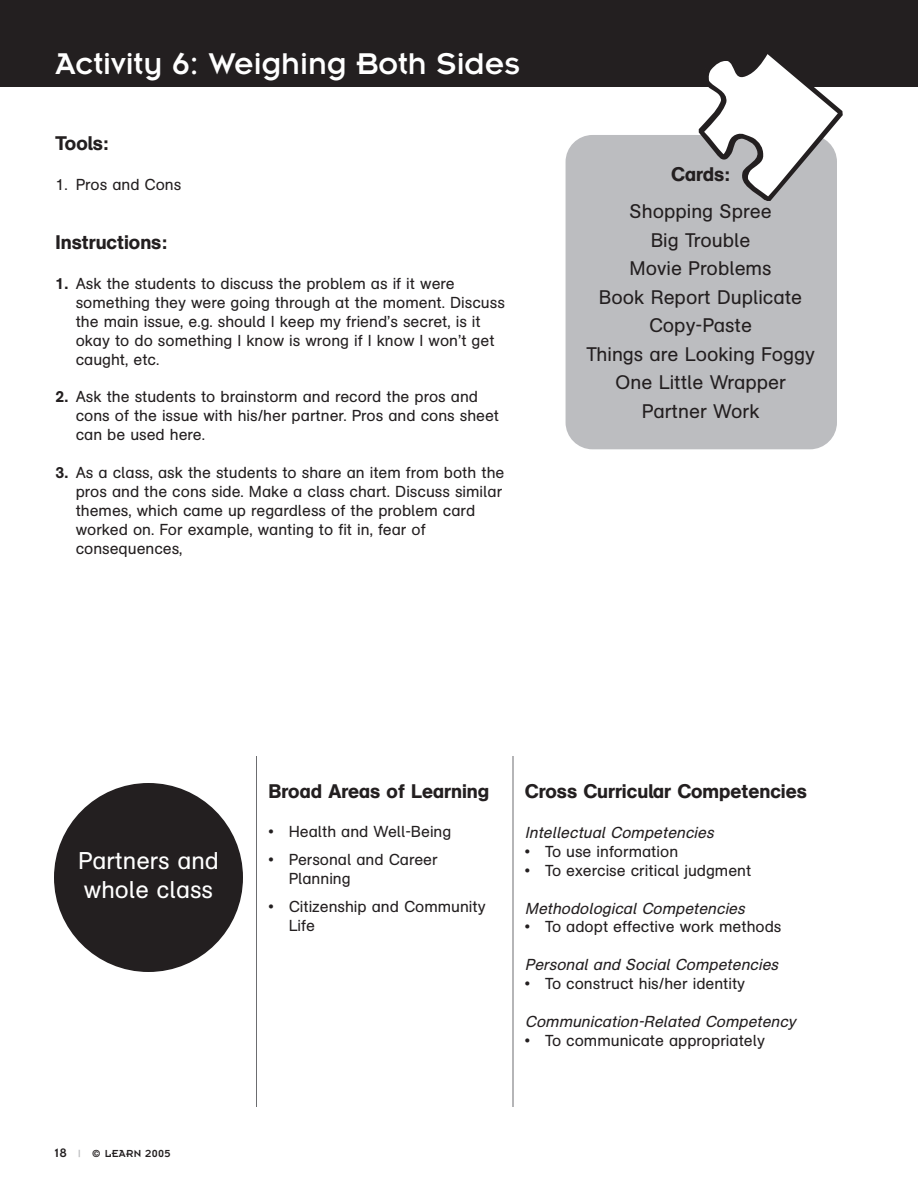
<style>
.page{position:relative;width:918px;height:1188px;background:#fff}
.page>*{position:absolute;margin:0;border:0;box-sizing:border-box;transform-origin:0 0}
.t1{font:33px "Insignia";color:#fff}
.t2{font:24px/28.8px "AG Schoolbook Regular A";color:#fff}
.t3{font:19.5px/28.5px "AG Schoolbook Regular A";color:#231f20;text-align:center}
.t4{font:19.5px "AG Schoolbook Medium A";color:#231f20}
.t5{font:15.75px/18.9px "AG Schoolbook Regular A";color:#231f20}
.t6{font:italic 15.75px "AG Schoolbook Regular A";color:#231f20}
.t7{font:11.25px "Insignia";letter-spacing:.025em;color:#231f20}
.s1{font-family:"AG Schoolbook Medium A"}
.s2{font-size:13.5px}
.s3{color:#bcbdc0}
</style>
<div class="page">
<div style="left:0;top:0;width:918px;height:86px;background:#231f20"></div>
<div style="left:566px;top:135px;width:271px;height:314px;background:#bcbdc0;border-radius:27px"></div>
<svg style="left:699px;top:54px;width:144px;height:147px"></svg>
<div style="left:54px;top:783px;width:189px;height:189px;background:#231f20;border-radius:50%"></div>
<hr style="left:256px;top:756px;width:1px;height:351px;background:#6c6d70">
<hr style="left:513px;top:756px;width:1px;height:351px;background:#6c6d70">
<h1 class="t1" style="left:56px;top:53px;width:466px">Activity 6: Weighing Both Sides</h1>
<p class="t4" style="left:56px;top:136px;width:55px">Tools:</p>
<p class="t5" style="left:56px;top:176px;width:127px">1. Pros and Cons</p>
<p class="t4" style="left:56px;top:235px;width:113px">Instructions:</p>
<p class="t5" style="left:76px;top:275px;width:431px;text-indent:-20px"><span class="s1">1.</span> Ask the students to discuss the problem as if it were something they were going through at the moment. Discuss the main issue, e.g. should I keep my friend’s secret, is it okay to do something I know is wrong if I know I won’t get caught, etc.</p>
<p class="t5" style="left:76px;top:389px;width:425px;text-indent:-20px"><span class="s1">2.</span> Ask the students to brainstorm and record the pros and cons of the issue with his/her partner. Pros and cons sheet can be used here.</p>
<p class="t5" style="left:76px;top:464px;width:430px;text-indent:-20px"><span class="s1">3.</span> As a class, ask the students to share an item from both the pros and the cons side. Make a class chart. Discuss similar themes, which came up regardless of the problem card worked on. For example, wanting to fit in, fear of consequences,</p>
<p class="t4" style="left:671px;top:167px;width:60px">Cards:</p>
<p class="t3" style="left:586px;top:199px;width:230px">Shopping Spree<br>Big Trouble<br>Movie Problems<br>Book Report Duplicate<br>Copy-Paste<br>Things are Looking Foggy<br>One Little Wrapper<br>Partner Work</p>
<h2 class="t2" style="left:78px;top:849px;width:142px">Partners and whole class</h2>
<p class="t7" style="left:55px;top:1150px;width:117px"><span class="s2">18</span> <span class="s3">|</span> © LEARN 2005</p>
<p class="t4" style="left:268px;top:784px;width:222px">Broad Areas of Learning</p>
<p class="t5" style="left:268px;top:823px;width:184px">• Health and Well-Being</p>
<p class="t5" style="left:289px;top:851px;width:150px;text-indent:-20px">• Personal and Career<br>Planning</p>
<p class="t5" style="left:289px;top:898px;width:199px;text-indent:-20px">• Citizenship and Community<br>Life</p>
<p class="t4" style="left:525px;top:784px;width:284px">Cross Curricular Competencies</p>
<p class="t6" style="left:525px;top:827px;width:193px">Intellectual Competencies</p>
<p class="t5" style="left:525px;top:843px;width:155px">• To use information</p>
<p class="t5" style="left:525px;top:862px;width:228px">• To exercise critical judgment</p>
<p class="t6" style="left:525px;top:902px;width:224px">Methodological Competencies</p>
<p class="t5" style="left:525px;top:919px;width:258px">• To adopt effective work methods</p>
<p class="t6" style="left:525px;top:959px;width:258px">Personal and Social Competencies</p>
<p class="t5" style="left:525px;top:976px;width:222px">• To construct his/her identity</p>
<p class="t6" style="left:525px;top:1016px;width:275px">Communication-Related Competency</p>
<p class="t5" style="left:525px;top:1032px;width:242px">• To communicate appropriately</p>
</div>
